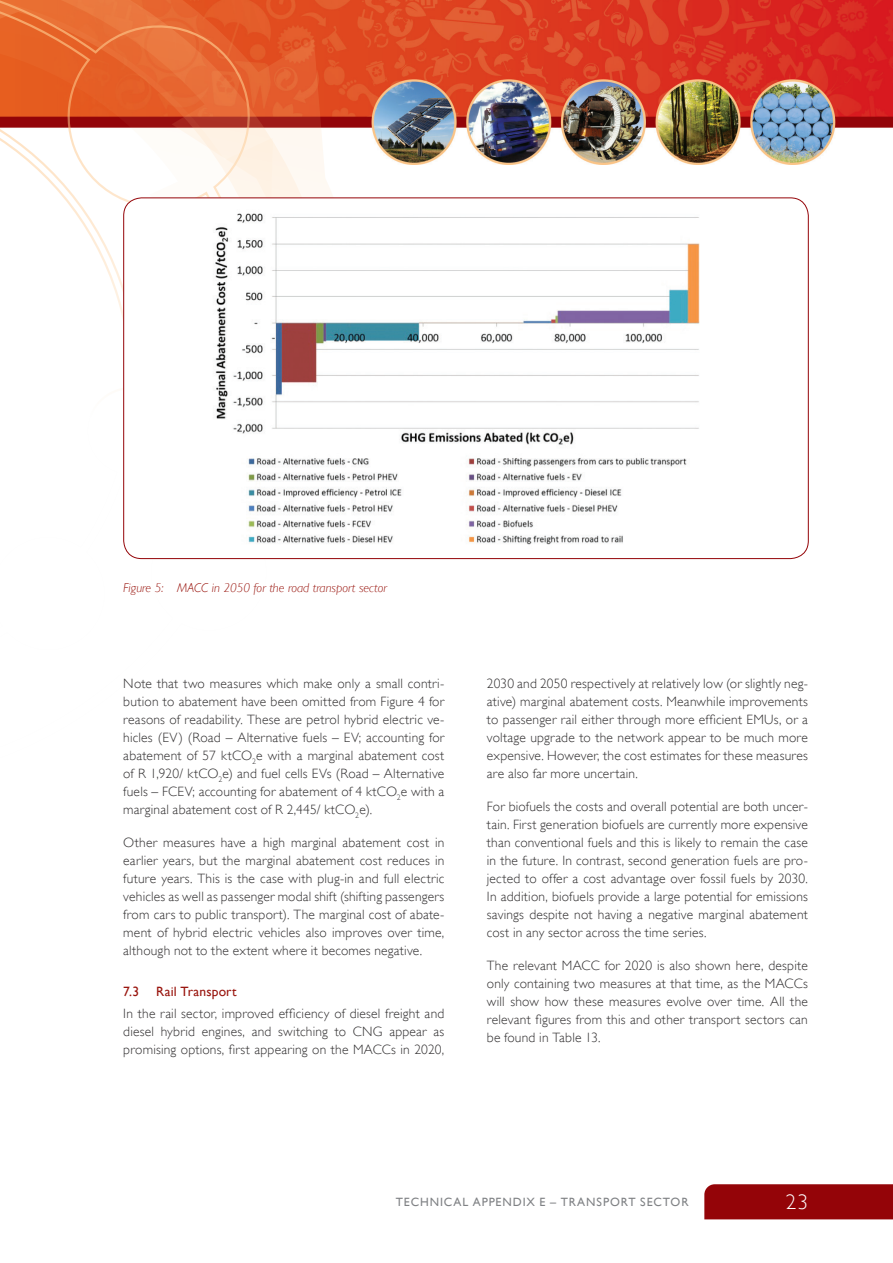
<style>
.page{position:relative;width:893px;height:1263px;background:#fff}
.page>*{position:absolute;margin:0;border:0;box-sizing:border-box;transform-origin:0 0}
.t1{font:300 21px "Gill Sans";color:#fff}
.body_copy{font:300 13.5px/18px "Gill Sans";letter-spacing:.015em;color:#312f30;text-align:justify}
._1_2_heading{font:13.5px "Gill Sans";letter-spacing:.015em;color:#99150e}
.figure_heading{font:italic 300 12.75px "Gill Sans";color:#99150e}
.t2{font:12px "Gill Sans";letter-spacing:.075em;color:#808285}
</style>
<div class="page">
<img style="left:368px;top:0;width:525px;height:165px">
<svg style="left:342px;top:0;width:25px;height:560px;fill:#e04a21"></svg>
<svg style="left:0;top:0;width:342px;height:560px"></svg>
<svg style="left:0;top:44px;width:182px;height:516px"></svg>
<div style="left:704px;top:1184px;width:189px;height:35px;background:#940408"></div>
<div style="left:124px;top:198px;width:684px;height:361px;background:#fff;border-radius:18px"></div>
<img style="left:215px;top:213px;width:485px;height:332px">
<p class="figure_heading" style="left:123px;top:580px;width:265px">Figure 5: MACC in 2050 for the road transport sector</p>
<p class="body_copy" style="left:123px;top:673px;width:323px">Note that two measures which make only a small contri&shy;bution to abatement have been omitted from Figure 4 for reasons of readability. These are petrol hybrid electric ve&shy;hicles (EV) (Road – Alternative fuels – EV; accounting for abatement of 57 ktCO<sub>2</sub>e with a marginal abatement cost of R 1,920/ ktCO<sub>2</sub>e) and fuel cells EVs (Road – Alternative fuels – FCEV; accounting for abatement of 4 ktCO<sub>2</sub>e with a marginal abatement cost of R 2,445/ ktCO<sub>2</sub>e).</p>
<p class="body_copy" style="left:123px;top:832px;width:323px">Other measures have a high marginal abatement cost in earlier years, but the marginal abatement cost reduces in future years. This is the case with plug-in and full electric vehicles as well as passenger modal shift (shifting passengers from cars to public transport). The marginal cost of abate&shy;ment of hybrid electric vehicles also improves over time, although not to the extent where it becomes negative.</p>
<p class="_1_2_heading" style="left:123px;top:984px;width:18px">7.3</p>
<p class="_1_2_heading" style="left:156px;top:984px;width:82px">Rail Transport</p>
<p class="body_copy" style="left:123px;top:1004px;width:323px">In the rail sector, improved efficiency of diesel freight and diesel hybrid engines, and switching to CNG appear as promising options, first appearing on the MACCs in 2020,</p>
<p class="body_copy" style="left:487px;top:673px;width:323px">2030 and 2050 respectively at relatively low (or slightly neg&shy;ative) marginal abatement costs. Meanwhile improvements to passenger rail either through more efficient EMUs, or a voltage upgrade to the network appear to be much more expensive. However, the cost estimates for these measures are also far more uncertain.</p>
<p class="body_copy" style="left:487px;top:796px;width:323px">For biofuels the costs and overall potential are both uncer&shy;tain. First generation biofuels are currently more expensive than conventional fuels and this is likely to remain the case in the future. In contrast, second generation fuels are pro&shy;jected to offer a cost advantage over fossil fuels by 2030.<br>In addition, biofuels provide a large potential for emissions savings despite not having a negative marginal abatement cost in any sector across the time series.</p>
<p class="body_copy" style="left:487px;top:955px;width:323px">The relevant MACC for 2020 is also shown here, despite only containing two measures at that time, as the MACCs will show how these measures evolve over time. All the relevant figures from this and other transport sectors can be found in Table 13.</p>
<p class="t2" style="left:396px;top:1195px;width:294px">TECHNICAL APPENDIX E – TRANSPORT SECTOR</p>
<h1 class="t1" style="left:786px;top:1186px;width:24px">23</h1>
</div>
